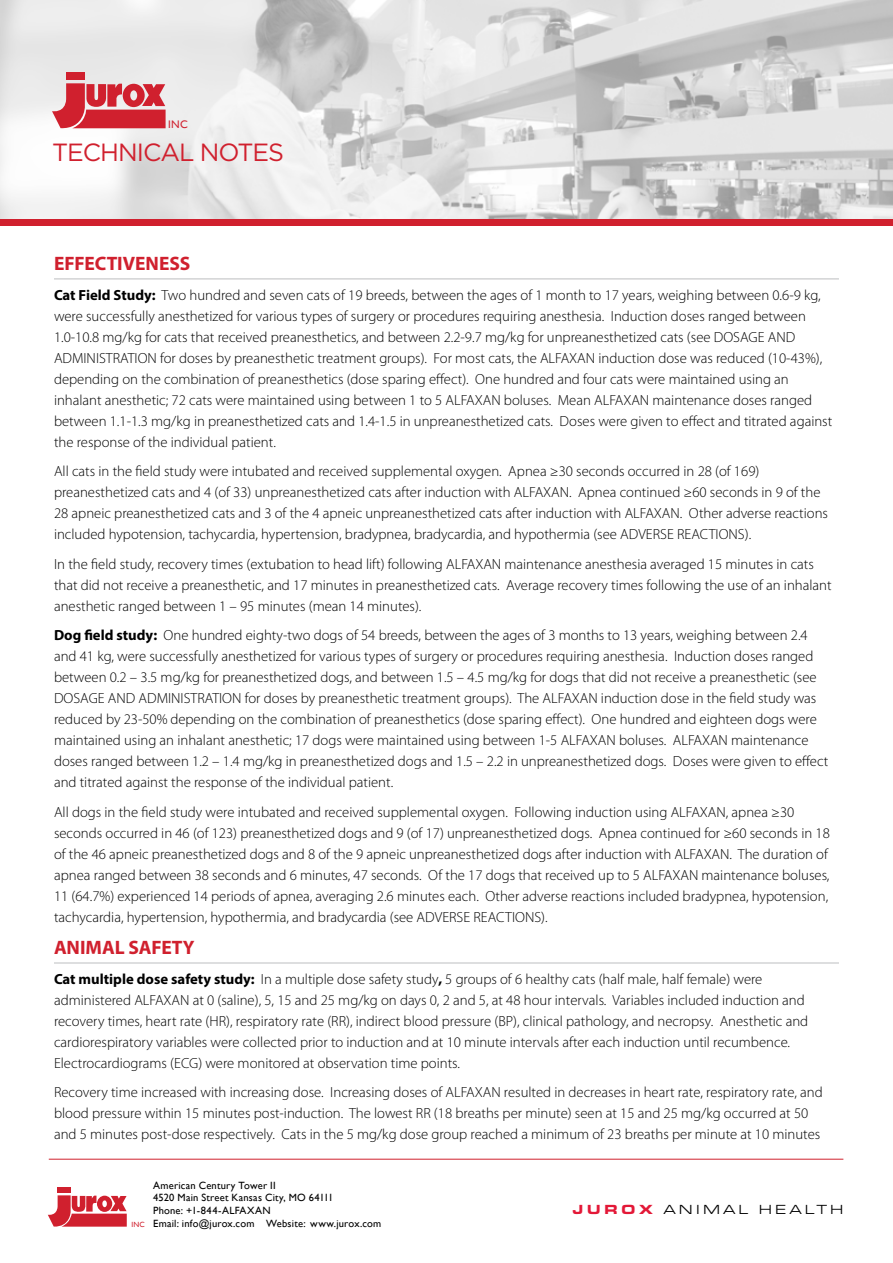
<style>
.page{position:relative;width:893px;height:1263px;background:#fff}
.page>*{position:absolute;margin:0;border:0;box-sizing:border-box;transform-origin:0 0}
.t1{font:24.9px "Gotham";letter-spacing:-.04em;color:#d0202e}
.t2{font:700 19.5px "Myriad Pro";letter-spacing:-.005em;color:#d0202e}
.t3{font:300 14.7px/21px "Myriad Pro";color:#000}
.t4{font:13.65px "Eurostile Extended Roman DTC";letter-spacing:.24em;color:#000}
.t5{font:10.95px "Gill Sans";color:#d0202e}
.t6{font:10.5px "Gill Sans";letter-spacing:.02em;color:#000}
.s1{font-weight:700}
.s2{font-size:7.5px;color:#d0202e}
.s3{font-family:"Eurostile Extended Black DTC";color:#e31837}
</style>
<div class="page">
<img style="left:0;top:0;width:893px;height:219px">
<div style="left:0;top:219px;width:893px;height:6px;background:#d0202e"></div>
<hr style="left:54px;top:279px;width:785px;height:1px;background:#bcbec0">
<hr style="left:54px;top:963px;width:785px;height:1px;background:#bcbec0">
<div style="left:58px;top:1188px;width:13px;height:5px;background:#d0202e"></div>
<svg style="left:48px;top:1195px;width:79px;height:32px"></svg>
<hr style="left:49px;top:1159px;width:794px;height:1px;background:#d0202e">
<div style="left:66px;top:72px;width:19px;height:8px;background:#d0202e"></div>
<svg style="left:52px;top:83px;width:114px;height:46px;background:#d85862"></svg>
<p class="t5" style="left:168px;top:118px;width:21px">INC</p>
<h1 class="t1" style="left:52px;top:138px;width:234px">TECHNICAL NOTES</h1>
<h2 class="t2" style="left:54px;top:251px;width:138px">EFFECTIVENESS</h2>
<p class="t3" style="left:54px;top:284px;width:780px"><span class="s1">Cat Field Study:</span> Two hundred and seven cats of 19 breeds, between the ages of 1 month to 17 years, weighing between 0.6-9 kg, were successfully anesthetized for various types of surgery or procedures requiring anesthesia. Induction doses ranged between 1.0-10.8 mg/kg for cats that received preanesthetics, and between 2.2-9.7 mg/kg for unpreanesthetized cats (see DOSAGE AND ADMINISTRATION for doses by preanesthetic treatment groups). For most cats, the ALFAXAN induction dose was reduced (10-43%), depending on the combination of preanesthetics (dose sparing effect). One hundred and four cats were maintained using an inhalant anesthetic; 72 cats were maintained using between 1 to 5 ALFAXAN boluses. Mean ALFAXAN maintenance doses ranged between 1.1-1.3 mg/kg in preanesthetized cats and 1.4-1.5 in unpreanesthetized cats. Doses were given to effect and titrated against the response of the individual patient.</p>
<p class="t3" style="left:54px;top:461px;width:776px">All cats in the field study were intubated and received supplemental oxygen. Apnea ≥30 seconds occurred in 28 (of 169) preanesthetized cats and 4 (of 33) unpreanesthetized cats after induction with ALFAXAN. Apnea continued ≥60 seconds in 9 of the 28 apneic preanesthetized cats and 3 of the 4 apneic unpreanesthetized cats after induction with ALFAXAN. Other adverse reactions included hypotension, tachycardia, hypertension, bradypnea, bradycardia, and hypothermia (see ADVERSE REACTIONS).</p>
<p class="t3" style="left:54px;top:553px;width:779px">In the field study, recovery times (extubation to head lift) following ALFAXAN maintenance anesthesia averaged 15 minutes in cats that did not receive a preanesthetic, and 17 minutes in preanesthetized cats. Average recovery times following the use of an inhalant anesthetic ranged between 1 – 95 minutes (mean 14 minutes).</p>
<p class="t3" style="left:54px;top:625px;width:776px"><span class="s1">Dog field study:</span> One hundred eighty-two dogs of 54 breeds, between the ages of 3 months to 13 years, weighing between 2.4 and 41 kg, were successfully anesthetized for various types of surgery or procedures requiring anesthesia. Induction doses ranged between 0.2 – 3.5 mg/kg for preanesthetized dogs, and between 1.5 – 4.5 mg/kg for dogs that did not receive a preanesthetic (see DOSAGE AND ADMINISTRATION for doses by preanesthetic treatment groups). The ALFAXAN induction dose in the field study was reduced by 23-50% depending on the combination of preanesthetics (dose sparing effect). One hundred and eighteen dogs were maintained using an inhalant anesthetic; 17 dogs were maintained using between 1-5 ALFAXAN boluses. ALFAXAN maintenance doses ranged between 1.2 – 1.4 mg/kg in preanesthetized dogs and 1.5 – 2.2 in unpreanesthetized dogs. Doses were given to effect and titrated against the response of the individual patient.</p>
<p class="t3" style="left:54px;top:801px;width:777px">All dogs in the field study were intubated and received supplemental oxygen. Following induction using ALFAXAN, apnea ≥30 seconds occurred in 46 (of 123) preanesthetized dogs and 9 (of 17) unpreanesthetized dogs. Apnea continued for ≥60 seconds in 18 of the 46 apneic preanesthetized dogs and 8 of the 9 apneic unpreanesthetized dogs after induction with ALFAXAN. The duration of apnea ranged between 38 seconds and 6 minutes, 47 seconds. Of the 17 dogs that received up to 5 ALFAXAN maintenance boluses, 11 (64.7%) experienced 14 periods of apnea, averaging 2.6 minutes each. Other adverse reactions included bradypnea, hypotension, tachycardia, hypertension, hypothermia, and bradycardia (see ADVERSE REACTIONS).</p>
<h2 class="t2" style="left:54px;top:935px;width:142px">ANIMAL SAFETY</h2>
<p class="t3" style="left:54px;top:968px;width:756px"><span class="s1">Cat multiple dose safety study:</span> In a multiple dose safety study<span class="s1">,</span> 5 groups of 6 healthy cats (half male, half female) were administered ALFAXAN at 0 (saline), 5, 15 and 25 mg/kg on days 0, 2 and 5, at 48 hour intervals. Variables included induction and recovery times, heart rate (HR), respiratory rate (RR), indirect blood pressure (BP), clinical pathology, and necropsy. Anesthetic and cardiorespiratory variables were collected prior to induction and at 10 minute intervals after each induction until recumbence.<br>Electrocardiograms (ECG) were monitored at observation time points.</p>
<p class="t3" style="left:54px;top:1082px;width:770px">Recovery time increased with increasing dose. Increasing doses of ALFAXAN resulted in decreases in heart rate, respiratory rate, and blood pressure within 15 minutes post-induction. The lowest RR (18 breaths per minute) seen at 15 and 25 mg/kg occurred at 50 and 5 minutes post-dose respectively. Cats in the 5 mg/kg dose group reached a minimum of 23 breaths per minute at 10 minutes</p>
<p class="t6" style="left:153px;top:1179px;width:124px">American Century Tower II</p>
<p class="t6" style="left:153px;top:1192px;width:182px">4520 Main Street Kansas City, MO 64111</p>
<p class="t6" style="left:153px;top:1204px;width:119px">Phone: +1-844-ALFAXAN</p>
<p class="t6" style="left:131px;top:1217px;width:251px"><span class="s2">INC</span> Email: info@jurox.com Website: www.jurox.com</p>
<p class="t4" style="left:572px;top:1202px;width:273px"><span class="s3">JUROX</span> ANIMAL HEALTH</p>
</div>
